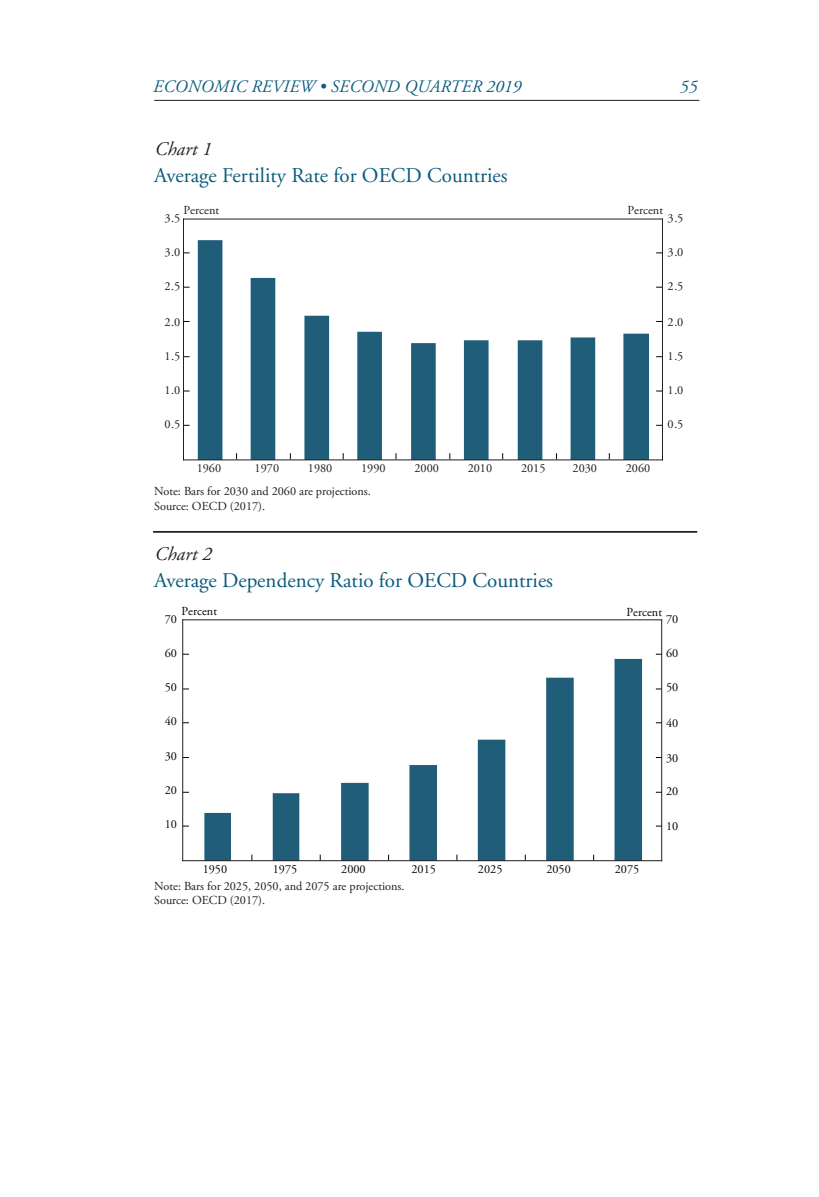
<style>
.page{position:relative;width:819px;height:1197px;background:#fff}
.page>*{position:absolute;margin:0;border:0;box-sizing:border-box;transform-origin:0 0}
.Chart_title{font:21px "Adobe Garamond";color:#0a5c7d}
.Chart_number{font:italic 19.25px "Adobe Garamond";color:#231f20}
.t1{font:italic 17.5px "Adobe Garamond Pro";letter-spacing:.015em;color:#0a5c7d}
.Body_text{font:12.25px "Adobe Garamond Pro";color:#231f20}
.t2{font:12.25px "Adobe Garamond Pro";color:#211d1e}
.t3{font:12.25px "Adobe Garamond Pro";color:#040503}
</style>
<div class="page">
<hr style="left:154px;top:100px;width:545px;height:1px;background:#231f20">
<svg style="left:196px;top:240px;width:455px;height:221px"></svg>
<hr style="left:184px;top:219px;width:478px;height:1px;background:#211d1e">
<hr style="left:184px;top:459px;width:478px;height:1px;background:#211d1e">
<hr style="left:662px;top:219px;width:1px;height:241px;background:#231f20">
<hr style="left:183px;top:219px;width:1px;height:241px;background:#231f20">
<svg style="left:204px;top:659px;width:438px;height:201px"></svg>
<hr style="left:183px;top:619px;width:479px;height:1px;background:#211d1e">
<hr style="left:183px;top:860px;width:479px;height:1px;background:#211d1e">
<hr style="left:661px;top:620px;width:1px;height:241px;background:#231f20">
<hr style="left:182px;top:620px;width:1px;height:241px;background:#231f20">
<hr style="left:153px;top:531px;width:544px;height:2px;background:#231f20">
<h3 class="t1" style="left:153px;top:76px;width:370px">ECONOMIC REVIEW • SECOND QUARTER 2019</h3>
<h3 class="t1" style="left:680px;top:76px;width:19px">55</h3>
<p class="Chart_number" style="left:154px;top:139px;width:58px">Chart 1</p>
<p class="Chart_title" style="left:154px;top:164px;width:355px">Average Fertility Rate for OECD Countries</p>
<p class="t2" style="left:184px;top:203px;width:37px">Percent</p>
<p class="t2" style="left:627px;top:203px;width:37px">Percent</p>
<p class="t2" style="left:164px;top:211px;width:17px">3.5</p>
<p class="t2" style="left:668px;top:211px;width:17px">3.5</p>
<p class="t2" style="left:164px;top:245px;width:17px">3.0</p>
<p class="t2" style="left:164px;top:279px;width:17px">2.5</p>
<p class="t2" style="left:164px;top:314px;width:17px">2.0</p>
<p class="t2" style="left:164px;top:349px;width:17px">1.5</p>
<p class="t2" style="left:164px;top:383px;width:17px">1.0</p>
<p class="t2" style="left:164px;top:417px;width:17px">0.5</p>
<p class="t2" style="left:197px;top:461px;width:26px">1960</p>
<p class="t2" style="left:255px;top:461px;width:26px">1970</p>
<p class="t2" style="left:308px;top:461px;width:26px">1980</p>
<p class="t2" style="left:361px;top:461px;width:26px">1990</p>
<p class="t2" style="left:414px;top:461px;width:26px">2000</p>
<p class="t2" style="left:468px;top:461px;width:26px">2010</p>
<p class="t2" style="left:521px;top:461px;width:26px">2015</p>
<p class="t2" style="left:573px;top:461px;width:26px">2030</p>
<p class="t2" style="left:626px;top:461px;width:26px">2060</p>
<p class="Body_text" style="left:154px;top:484px;width:218px">Note: Bars for 2030 and 2060 are projections.</p>
<p class="Body_text" style="left:154px;top:499px;width:112px">Source: OECD (2017).</p>
<p class="Chart_number" style="left:154px;top:544px;width:58px">Chart 2</p>
<p class="Chart_title" style="left:154px;top:569px;width:400px">Average Dependency Ratio for OECD Countries</p>
<p class="t2" style="left:668px;top:245px;width:17px">3.0</p>
<p class="t2" style="left:668px;top:279px;width:17px">2.5</p>
<p class="t2" style="left:668px;top:314px;width:17px">2.0</p>
<p class="t2" style="left:668px;top:349px;width:17px">1.5</p>
<p class="t2" style="left:668px;top:383px;width:17px">1.0</p>
<p class="t2" style="left:668px;top:417px;width:17px">0.5</p>
<p class="t3" style="left:182px;top:604px;width:37px">Percent</p>
<p class="t3" style="left:627px;top:605px;width:37px">Percent</p>
<p class="t3" style="left:165px;top:612px;width:14px">70</p>
<p class="t3" style="left:666px;top:612px;width:14px">70</p>
<p class="t3" style="left:165px;top:645px;width:14px">60</p>
<p class="t3" style="left:666px;top:645px;width:14px">60</p>
<p class="t3" style="left:165px;top:680px;width:14px">50</p>
<p class="t3" style="left:666px;top:680px;width:14px">50</p>
<p class="t3" style="left:165px;top:714px;width:14px">40</p>
<p class="t3" style="left:666px;top:716px;width:14px">40</p>
<p class="t3" style="left:165px;top:749px;width:14px">30</p>
<p class="t3" style="left:666px;top:751px;width:14px">30</p>
<p class="t3" style="left:165px;top:782px;width:14px">20</p>
<p class="t3" style="left:666px;top:784px;width:14px">20</p>
<p class="t3" style="left:165px;top:817px;width:14px">10</p>
<p class="t3" style="left:666px;top:819px;width:14px">10</p>
<p class="t3" style="left:203px;top:861px;width:26px">1950</p>
<p class="t3" style="left:273px;top:861px;width:26px">1975</p>
<p class="t3" style="left:341px;top:861px;width:26px">2000</p>
<p class="t3" style="left:411px;top:861px;width:26px">2015</p>
<p class="t3" style="left:478px;top:861px;width:26px">2025</p>
<p class="t3" style="left:546px;top:861px;width:26px">2050</p>
<p class="t3" style="left:615px;top:861px;width:26px">2075</p>
<p class="Body_text" style="left:154px;top:879px;width:252px">Note: Bars for 2025, 2050, and 2075 are projections.</p>
<p class="Body_text" style="left:154px;top:893px;width:112px">Source: OECD (2017).</p>
</div>
